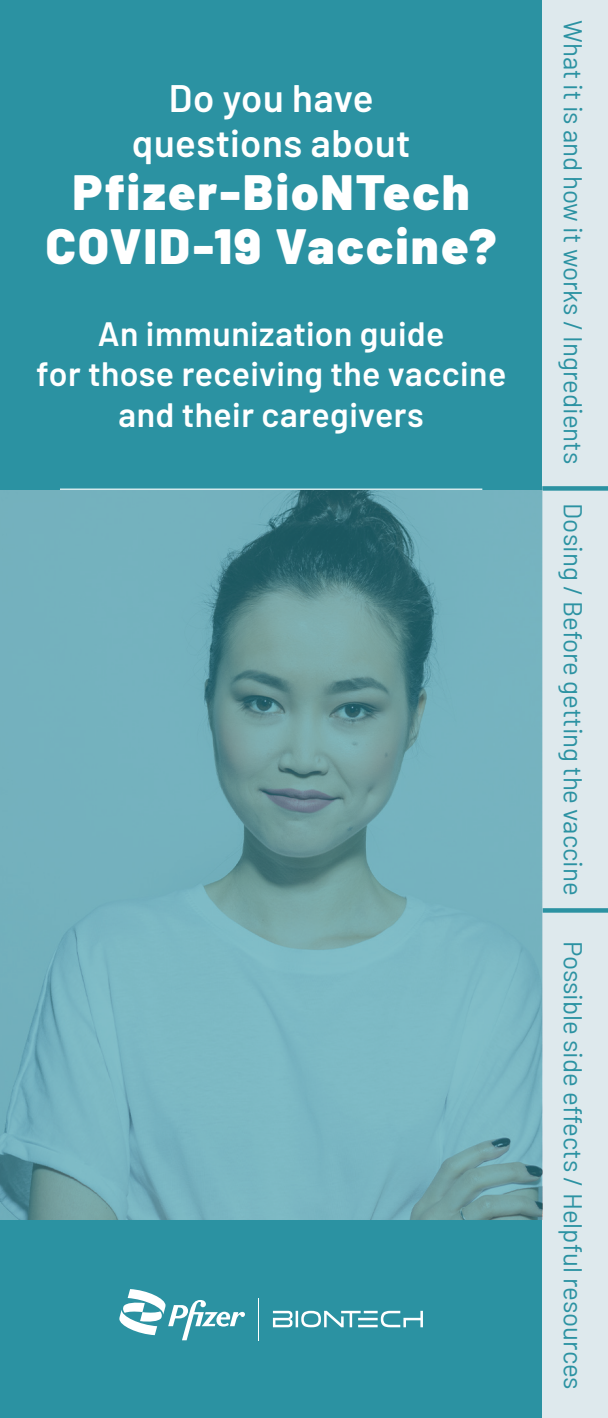
<style>
.page{position:relative;width:608px;height:1418px;background:#fff}
.page>*{position:absolute;margin:0;border:0;box-sizing:border-box;transform-origin:0 0}
.t1{font:900 49.5px/53.3px "Barlow";letter-spacing:.045em;color:#fff;text-align:center}
.t2{font:600 38.25px/45px "Barlow";letter-spacing:.015em;color:#fff;text-align:center}
.t3{font:600 33.75px/40.5px "Barlow";letter-spacing:.015em;color:#fff;text-align:center}
.t4{font:25.88px "Barlow";color:#2b92a2}
</style>
<div class="page">
<div style="left:0;top:0;width:544px;height:1418px;background:#2b92a2"></div>
<div style="left:542px;top:0;width:66px;height:1418px;background:#dee9ed"></div>
<div style="left:544px;top:486px;width:64px;height:5px;background:#2b92a2"></div>
<svg style="left:544px;top:908px;width:64px;height:4px"></svg>
<svg style="left:119px;top:1289px;width:126px;height:51px"></svg>
<svg style="left:273px;top:1310px;width:150px;height:17px"></svg>
<hr style="left:259px;top:1298px;width:1px;height:42px;background:#fff">
<img style="left:0;top:490px;width:542px;height:729px">
<hr style="left:60px;top:488px;width:422px;height:2px;background:#fff">
<p class="t2" style="left:132px;top:73px;width:280px">Do you have questions about</p>
<p class="t1" style="left:46px;top:162px;width:452px">Pfizer-BioNTech<br>COVID-19 Vaccine?</p>
<p class="t3" style="left:36px;top:310px;width:471px">An immunization guide<br>for those receiving the vaccine and their caregivers</p>
<p class="t4" style="left:591px;top:20px;width:446px;rotate:90deg">What it is and how it works / Ingredients</p>
<p class="t4" style="left:591px;top:503px;width:394px;rotate:90deg">Dosing / Before getting the vaccine</p>
<p class="t4" style="left:591px;top:940px;width:450px;rotate:90deg">Possible side effects / Helpful resources</p>
</div>
